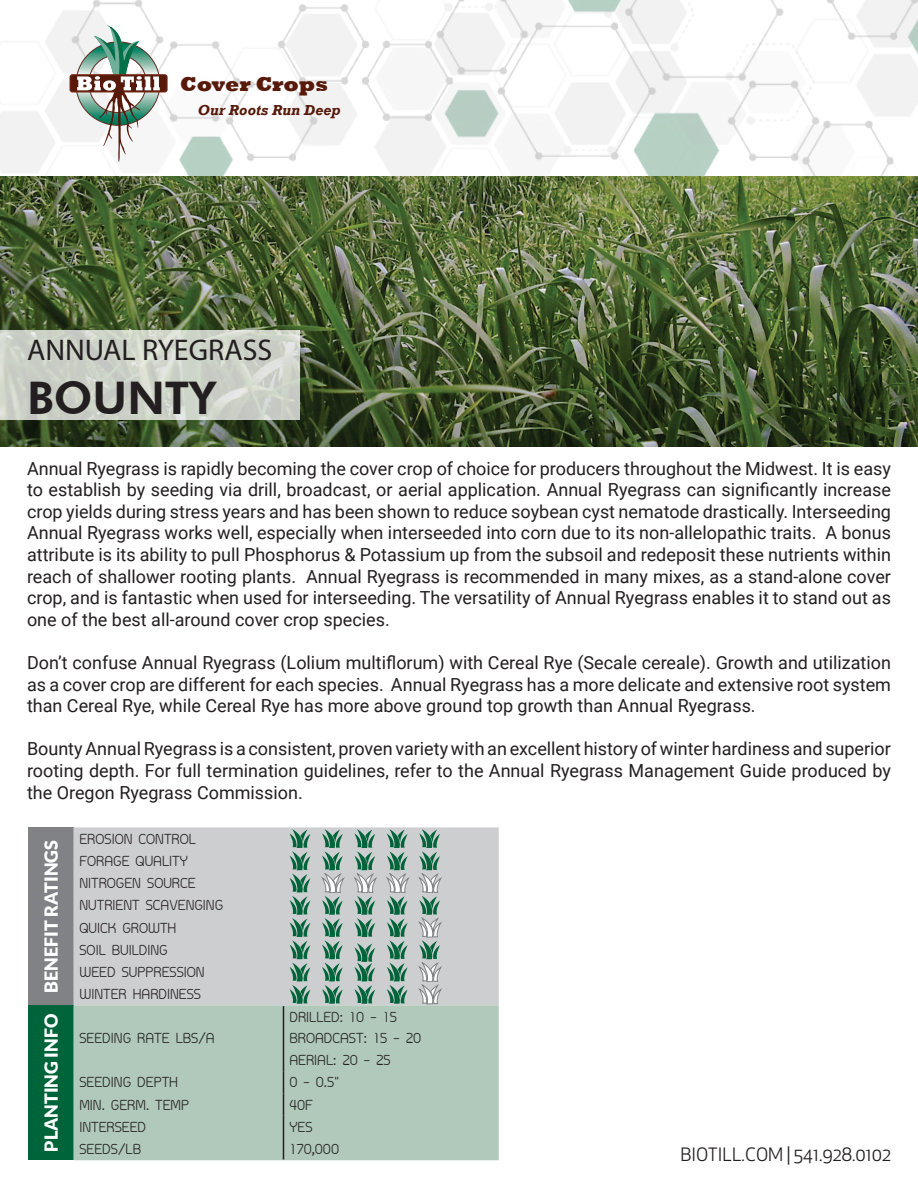
<style>
.page{position:relative;width:918px;height:1188px;background:#fff}
.page>*{position:absolute;margin:0;border:0;box-sizing:border-box;transform-origin:0 0}
.t1{font:800 45px "Futura BT";color:#231f20}
.t2{font:30px "Myriad Pro";color:#231f20}
.t3{font:800 20.55px "Rockwell";color:#56190a}
.t4{font:18px/21.6px "Roboto";color:#231f20;text-align:justify}
.t5{font:18px/22.2px "Circular";color:#231f20}
.t6{font:900 18px "Lato";color:#fff}
.t7{font:18px "Apex New";color:#231f20}
.t8{font:italic 700 14.85px "Rockwell";color:#56190a}
</style>
<div class="page">
<img style="left:0;top:0;width:918px;height:177px">
<img style="left:0;top:177px;width:918px;height:270px">
<div style="left:70px;top:75px;width:97px;height:17px;background:#56190a;border-radius:2px"></div>
<div style="left:70px;top:75px;width:97px;height:17px;border:1px solid #7a2b17;border-radius:2px"></div>
<svg style="left:76px;top:27px;width:84px;height:135px"></svg>
<svg style="left:0;top:330px;width:299px;height:90px;background:#cdd2c9"></svg>
<div style="left:28px;top:827px;width:45px;height:178px;background:#808285"></div>
<div style="left:73px;top:827px;width:426px;height:178px;background:#cdced0"></div>
<div style="left:28px;top:1005px;width:45px;height:155px;background:#00643b"></div>
<div style="left:73px;top:1005px;width:426px;height:155px;background:#b0c9bb"></div>
<hr style="left:283px;top:1006px;width:1px;height:65px;background:#231f20">
<svg style="left:283px;top:1071px;width:1px;height:89px"></svg>
<svg style="left:354px;top:829px;width:22px;height:108px;background:#8baa9f"></svg>
<svg style="left:290px;top:829px;width:21px;height:175px;background:#7aa394"></svg>
<svg style="left:322px;top:829px;width:22px;height:175px;background:#86a99c"></svg>
<svg style="left:354px;top:943px;width:21px;height:61px"></svg>
<svg style="left:387px;top:829px;width:22px;height:175px;background:#86a99c"></svg>
<svg style="left:419px;top:829px;width:22px;height:175px;background:#a0b4ad"></svg>
<p class="t3" style="left:180px;top:72px;width:149px">Cover Crops</p>
<p class="t8" style="left:198px;top:101px;width:144px">Our Roots Run Deep</p>
<h2 class="t2" style="left:27px;top:331px;width:247px">ANNUAL RYEGRASS</h2>
<h1 class="t1" style="left:27px;top:370px;width:191px">BOUNTY</h1>
<p class="t4" style="left:27px;top:457px;width:866px">Annual Ryegrass is rapidly becoming the cover crop of choice for producers throughout the Midwest. It is easy to establish by seeding via drill, broadcast, or aerial application. Annual Ryegrass can significantly increase crop yields during stress years and has been shown to reduce soybean cyst nematode drastically. Interseeding Annual Ryegrass works well, especially when interseeded into corn due to its non-allelopathic traits. A bonus attribute is its ability to pull Phosphorus &amp; Potassium up from the subsoil and redeposit these nutrients within reach of shallower rooting plants. Annual Ryegrass is recommended in many mixes, as a stand-alone cover crop, and is fantastic when used for interseeding. The versatility of Annual Ryegrass enables it to stand out as one of the best all-around cover crop species.</p>
<p class="t4" style="left:27px;top:651px;width:866px">Don’t confuse Annual Ryegrass (Lolium multiflorum) with Cereal Rye (Secale cereale). Growth and utilization as a cover crop are different for each species. Annual Ryegrass has a more delicate and extensive root system than Cereal Rye, while Cereal Rye has more above ground top growth than Annual Ryegrass.</p>
<p class="t4" style="left:27px;top:738px;width:866px">Bounty Annual Ryegrass is a consistent, proven variety with an excellent history of winter hardiness and superior rooting depth. For full termination guidelines, refer to the Annual Ryegrass Management Guide produced by the Oregon Ryegrass Commission.</p>
<p class="t6" style="left:41px;top:993px;width:154px;rotate:-90deg">BENEFIT RATINGS</p>
<p class="t5" style="left:79px;top:829px;width:145px">EROSION CONTROL<br>FORAGE QUALITY<br>NITROGEN SOURCE<br>NUTRIENT SCAVENGING<br>QUICK GROWTH<br>SOIL BUILDING<br>WEED SUPPRESSION<br>WINTER HARDINESS</p>
<p class="t6" style="left:41px;top:1152px;width:139px;rotate:-90deg">PLANTING INFO</p>
<p class="t5" style="left:290px;top:1008px;width:133px;line-height:21.6px">DRILLED: 10 - 15<br>BROADCAST: 15 - 20<br>AERIAL: 20 - 25</p>
<p class="t5" style="left:79px;top:1029px;width:137px">SEEDING RATE LBS/A</p>
<p class="t5" style="left:79px;top:1073px;width:100px">SEEDING DEPTH</p>
<p class="t5" style="left:290px;top:1073px;width:51px">0 - 0.5"</p>
<p class="t5" style="left:79px;top:1095px;width:111px">MIN. GERM. TEMP</p>
<p class="t5" style="left:290px;top:1095px;width:25px">40F</p>
<p class="t5" style="left:79px;top:1117px;width:68px">INTERSEED</p>
<p class="t5" style="left:290px;top:1117px;width:25px">YES</p>
<p class="t5" style="left:79px;top:1140px;width:63px">SEEDS/LB</p>
<p class="t5" style="left:290px;top:1140px;width:51px">170,000</p>
<p class="t7" style="left:681px;top:1143px;width:212px">BIOTILL.COM | 541.928.0102</p>
</div>
